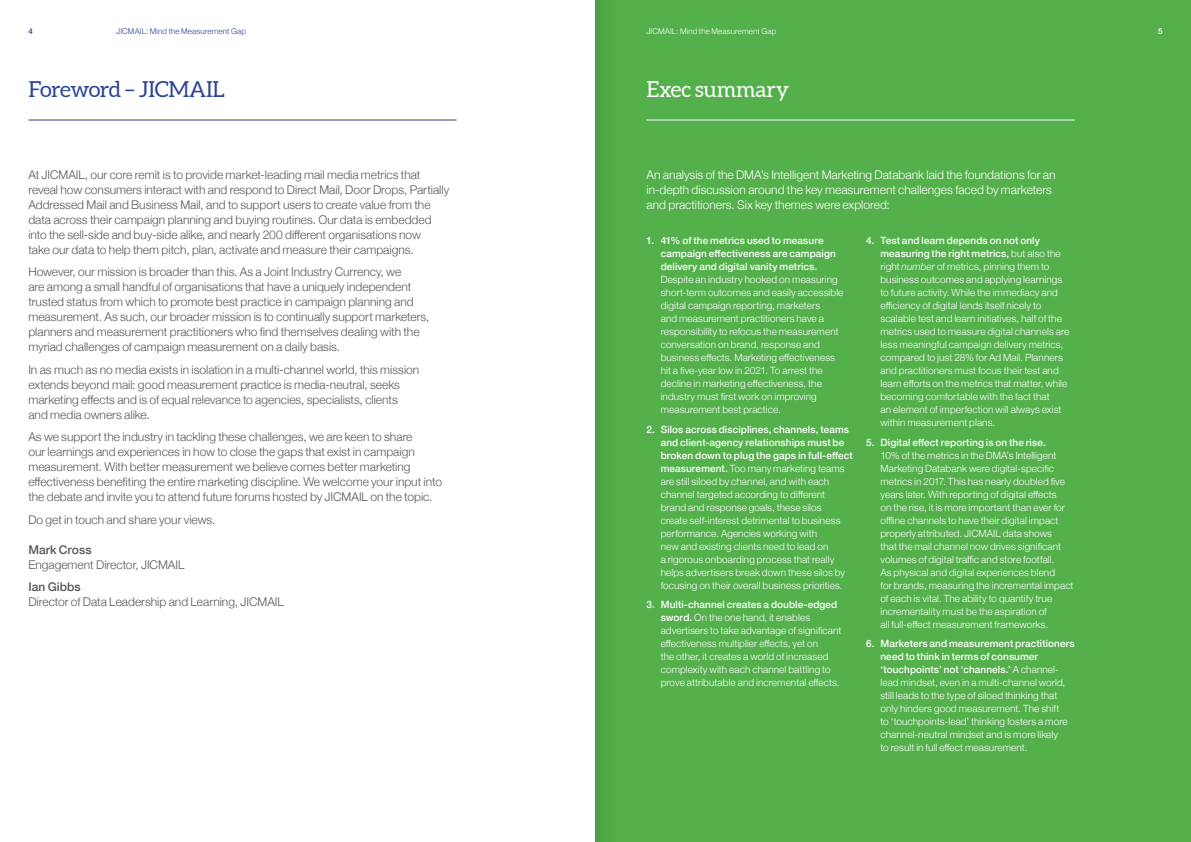
<style>
.page{position:relative;width:1191px;height:842px;background:#fff}
.page>*{position:absolute;margin:0;border:0;box-sizing:border-box;transform-origin:0 0}
.t1{font:22px "Aleo";letter-spacing:-.025em;color:#2e4496}
.t2{font:22px "Aleo";letter-spacing:-.01em;color:#fff}
.t3{font:300 12px/15px "Helvetica Neue";color:#575756}
.t4{font:300 12px/15px "Helvetica Neue";color:#fff}
.t5{font:500 12px "Helvetica Neue";letter-spacing:.005em;color:#575756}
.t6{font:300 10px/13px "Helvetica Neue";letter-spacing:.005em;color:#fff}
.t7{font:500 10px/13px "Helvetica Neue";letter-spacing:.01em;color:#fff}
.t8{font:300 8px "Helvetica Neue";letter-spacing:.015em;color:#2e4496}
.t9{font:300 8px "Helvetica Neue";letter-spacing:.015em;color:#fff}
.t10{font:500 8px "Helvetica Neue";color:#2e4496}
.t11{font:500 8px "Helvetica Neue";color:#fff}
.s1{font-weight:500}
.s2{font-style:italic}
</style>
<div class="page">
<div style="left:595px;top:0;width:596px;height:842px;background:#53b04b"></div>
<hr style="left:28px;top:120px;width:428px;height:1px;background:#2e4496">
<hr style="left:646px;top:120px;width:428px;height:1px;background:#fff">
<p class="t10" style="left:28px;top:25px;width:6px">4</p>
<p class="t8" style="left:116px;top:25px;width:131px">JICMAIL: Mind the Measurement Gap</p>
<p class="t9" style="left:646px;top:25px;width:131px">JICMAIL: Mind the Measurement Gap</p>
<p class="t11" style="left:1158px;top:25px;width:6px">5</p>
<h1 class="t1" style="left:28px;top:77px;width:198px">Foreword – JICMAIL</h1>
<h1 class="t2" style="left:646px;top:77px;width:144px">Exec summary</h1>
<p class="t3" style="left:28px;top:166px;width:422px">At JICMAIL, our core remit is to provide market-leading mail media metrics that reveal how consumers interact with and respond to Direct Mail, Door Drops, Partially Addressed Mail and Business Mail, and to support users to create value from the data across their campaign planning and buying routines. Our data is embedded into the sell-side and buy-side alike, and nearly 200 different organisations now<br>take our data to help them pitch, plan, activate and measure their campaigns.</p>
<p class="t3" style="left:28px;top:263px;width:402px">However, our mission is broader than this. As a Joint Industry Currency, we<br>are among a small handful of organisations that have a uniquely independent trusted status from which to promote best practice in campaign planning and measurement. As such, our broader mission is to continually support marketers, planners and measurement practitioners who find themselves dealing with the myriad challenges of campaign measurement on a daily basis.</p>
<p class="t3" style="left:28px;top:361px;width:392px">In as much as no media exists in isolation in a multi-channel world, this mission extends beyond mail: good measurement practice is media-neutral, seeks marketing effects and is of equal relevance to agencies, specialists, clients and media owners alike.</p>
<p class="t3" style="left:28px;top:428px;width:415px">As we support the industry in tackling these challenges, we are keen to share<br>our learnings and experiences in how to close the gaps that exist in campaign measurement. With better measurement we believe comes better marketing effectiveness benefiting the entire marketing discipline. We welcome your input into the debate and invite you to attend future forums hosted by JICMAIL on the topic.</p>
<p class="t3" style="left:28px;top:511px;width:189px">Do get in touch and share your views.</p>
<p class="t5" style="left:28px;top:540px;width:65px">Mark Cross</p>
<p class="t3" style="left:28px;top:556px;width:158px">Engagement Director, JICMAIL</p>
<p class="t5" style="left:28px;top:577px;width:54px">Ian Gibbs</p>
<p class="t3" style="left:28px;top:593px;width:257px">Director of Data Leadership and Learning, JICMAIL</p>
<p class="t4" style="left:646px;top:166px;width:410px">An analysis of the DMA’s Intelligent Marketing Databank laid the foundations for an in-depth discussion around the key measurement challenges faced by marketers and practitioners. Six key themes were explored:</p>
<p class="t7" style="left:660px;top:233px;width:177px;text-indent:-14px">1. 41% of the metrics used to measure campaign effectiveness are campaign delivery and digital vanity metrics.</p>
<p class="t6" style="left:660px;top:272px;width:184px">Despite an industry hooked on measuring short-term outcomes and easily accessible digital campaign reporting, marketers<br>and measurement practitioners have a responsibility to refocus the measurement conversation on brand, response and business effects. Marketing effectiveness hit a five-year low in 2021. To arrest the decline in marketing effectiveness, the industry must first work on improving measurement best practice.</p>
<p class="t6" style="left:660px;top:422px;width:194px;text-indent:-14px"><span class="s1">2. Silos across disciplines, channels, teams and client-agency relationships must be broken down to plug the gaps in full-effect measurement.</span> Too many marketing teams are still siloed by channel, and with each channel targeted according to different brand and response goals, these silos<br>create self-interest detrimental to business performance. Agencies working with<br>new and existing clients need to lead on<br>a rigorous onboarding process that really helps advertisers break down these silos by focusing on their overall business priorities.</p>
<p class="t6" style="left:660px;top:597px;width:182px;text-indent:-14px"><span class="s1">3. Multi-channel creates a double-edged sword.</span> On the one hand, it enables advertisers to take advantage of significant effectiveness multiplier effects, yet on<br>the other, it creates a world of increased complexity with each channel battling to prove attributable and incremental effects.</p>
<p class="t6" style="left:880px;top:233px;width:190px;text-indent:-14px"><span class="s1">4. Test and learn depends on not only measuring the right metrics,</span> but also the right <span class="s2">number</span> of metrics, pinning them to business outcomes and applying learnings to future activity. While the immediacy and efficiency of digital lends itself nicely to scalable test and learn initiatives, half of the metrics used to measure digital channels are less meaningful campaign delivery metrics, compared to just 28% for Ad Mail. Planners and practitioners must focus their test and learn efforts on the metrics that matter, while becoming comfortable with the fact that<br>an element of imperfection will always exist within measurement plans.</p>
<p class="t7" style="left:866px;top:435px;width:181px">5. Digital effect reporting is on the rise.</p>
<p class="t6" style="left:880px;top:448px;width:194px">10% of the metrics in the DMA’s Intelligent Marketing Databank were digital-specific metrics in 2017. This has nearly doubled five years later. With reporting of digital effects<br>on the rise, it is more important than ever for offline channels to have their digital impact properly attributed. JICMAIL data shows<br>that the mail channel now drives significant volumes of digital traffic and store footfall.<br>As physical and digital experiences blend<br>for brands, measuring the incremental impact of each is vital. The ability to quantify true incrementality must be the aspiration of<br>all full-effect measurement frameworks.</p>
<p class="t6" style="left:880px;top:636px;width:196px;text-indent:-14px"><span class="s1">6. Marketers and measurement practitioners need to think in terms of consumer ‘touchpoints’ not ‘channels.’</span> A channel&shy;lead mindset, even in a multi-channel world, still leads to the type of siloed thinking that only hinders good measurement. The shift<br>to ‘touchpoints-lead’ thinking fosters a more channel-neutral mindset and is more likely<br>to result in full effect measurement.</p>
</div>
